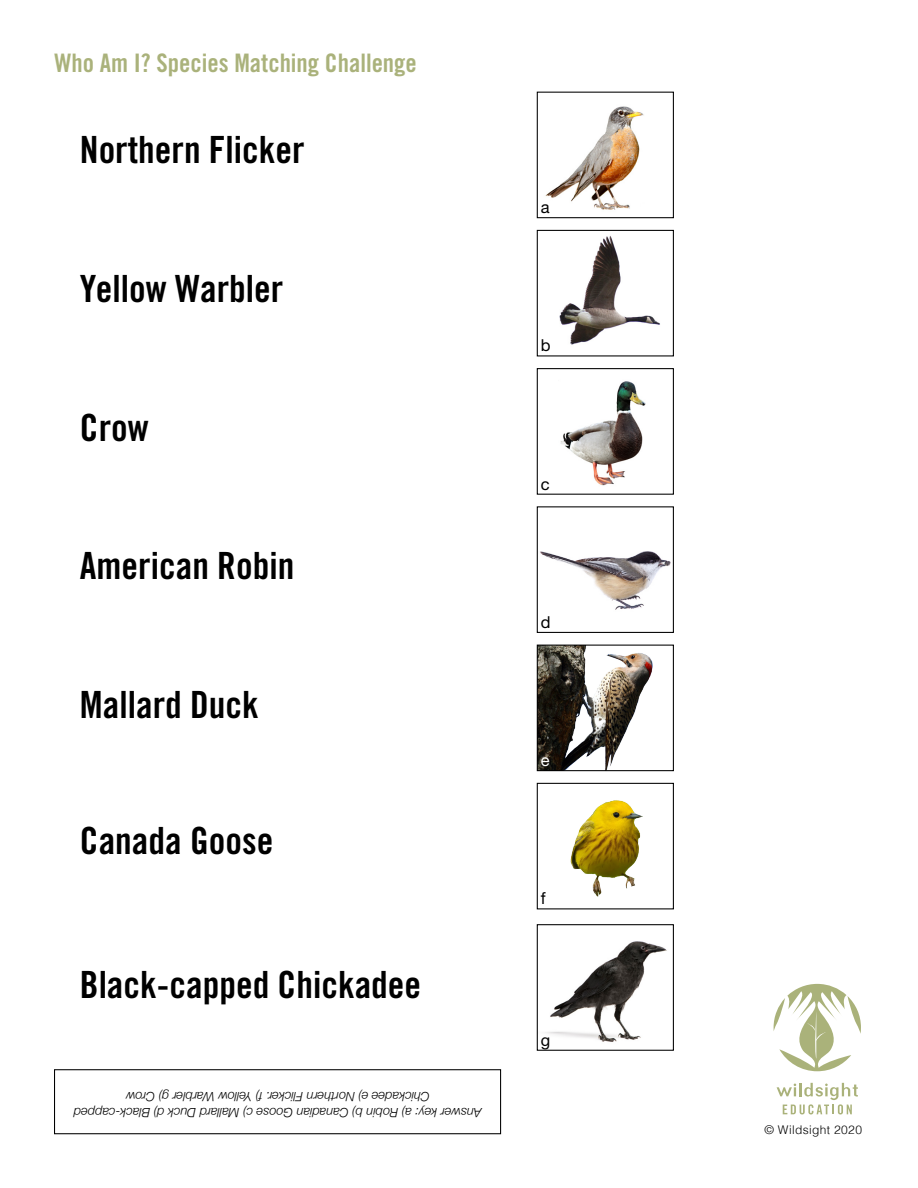
<style>
.page{position:relative;width:918px;height:1188px;background:#fff}
.page>*{position:absolute;margin:0;border:0;box-sizing:border-box;transform-origin:0 0}
.t1{font:37.5px "Trade Gothic LT Std Bd Cn 20";color:#000}
.t2{font:25.5px "Trade Gothic LT Std Bd Cn 20";color:#aab27b}
.t3{font:16.5px "Helvetica Neue";color:#000}
.t4{font:16.5px "Helvetica Neue";color:#fff}
.t5{font:italic 300 12.75px/16.5px "Helvetica Neue";color:#000;text-align:center}
.t6{font:300 12px "Helvetica";letter-spacing:.03em;color:#000}
</style>
<div class="page">
<svg style="left:774px;top:984px;width:87px;height:87px"></svg>
<svg style="left:777px;top:1083px;width:81px;height:31px"></svg>
<img style="left:545px;top:106px;width:99px;height:104px">
<div style="left:537px;top:92px;width:137px;height:126px;border:1px solid #000"></div>
<img style="left:560px;top:381px;width:86px;height:105px">
<div style="left:537px;top:368px;width:137px;height:127px;border:1px solid #000"></div>
<img style="left:539px;top:647px;width:114px;height:122px">
<div style="left:537px;top:645px;width:137px;height:126px;border:1px solid #000"></div>
<img style="left:559px;top:235px;width:101px;height:110px">
<div style="left:537px;top:230px;width:137px;height:126px;border:1px solid #000"></div>
<img style="left:540px;top:551px;width:131px;height:59px">
<div style="left:537px;top:506px;width:137px;height:127px;border:1px solid #000"></div>
<img style="left:570px;top:800px;width:73px;height:97px">
<div style="left:537px;top:783px;width:137px;height:126px;border:1px solid #000"></div>
<img style="left:545px;top:941px;width:122px;height:101px">
<div style="left:537px;top:924px;width:137px;height:127px;border:1px solid #000"></div>
<div style="left:54px;top:1069px;width:447px;height:65px;border:1px solid #000"></div>
<h2 class="t2" style="left:55px;top:48px;width:364px">Who Am I? Species Matching Challenge</h2>
<h1 class="t1" style="left:80px;top:127px;width:226px">Northern Flicker</h1>
<h1 class="t1" style="left:80px;top:266px;width:205px">Yellow Warbler</h1>
<h1 class="t1" style="left:80px;top:405px;width:70px">Crow</h1>
<h1 class="t1" style="left:80px;top:543px;width:216px">American Robin</h1>
<h1 class="t1" style="left:80px;top:682px;width:181px">Mallard Duck</h1>
<h1 class="t1" style="left:80px;top:817px;width:195px">Canada Goose</h1>
<h1 class="t1" style="left:80px;top:962px;width:343px">Black-capped Chickadee</h1>
<p class="t5" style="left:482px;top:1122px;width:410px;rotate:-180deg">Answer key: a) Robin b) Canadian Goose c) Mallard Duck d) Black-capped<br>Chickadee e) Northern Flicker. f) Yellow Warbler g) Crow</p>
<p class="t3" style="left:541px;top:195px;width:10px">a</p>
<p class="t3" style="left:541px;top:334px;width:11px">b</p>
<p class="t3" style="left:541px;top:472px;width:10px">c</p>
<p class="t3" style="left:541px;top:610px;width:11px">d</p>
<p class="t4" style="left:541px;top:748px;width:10px">e</p>
<p class="t3" style="left:541px;top:886px;width:6px">f</p>
<p class="t3" style="left:541px;top:1028px;width:11px">g</p>
<p class="t6" style="left:764px;top:1119px;width:99px">© Wildsight 2020</p>
</div>
